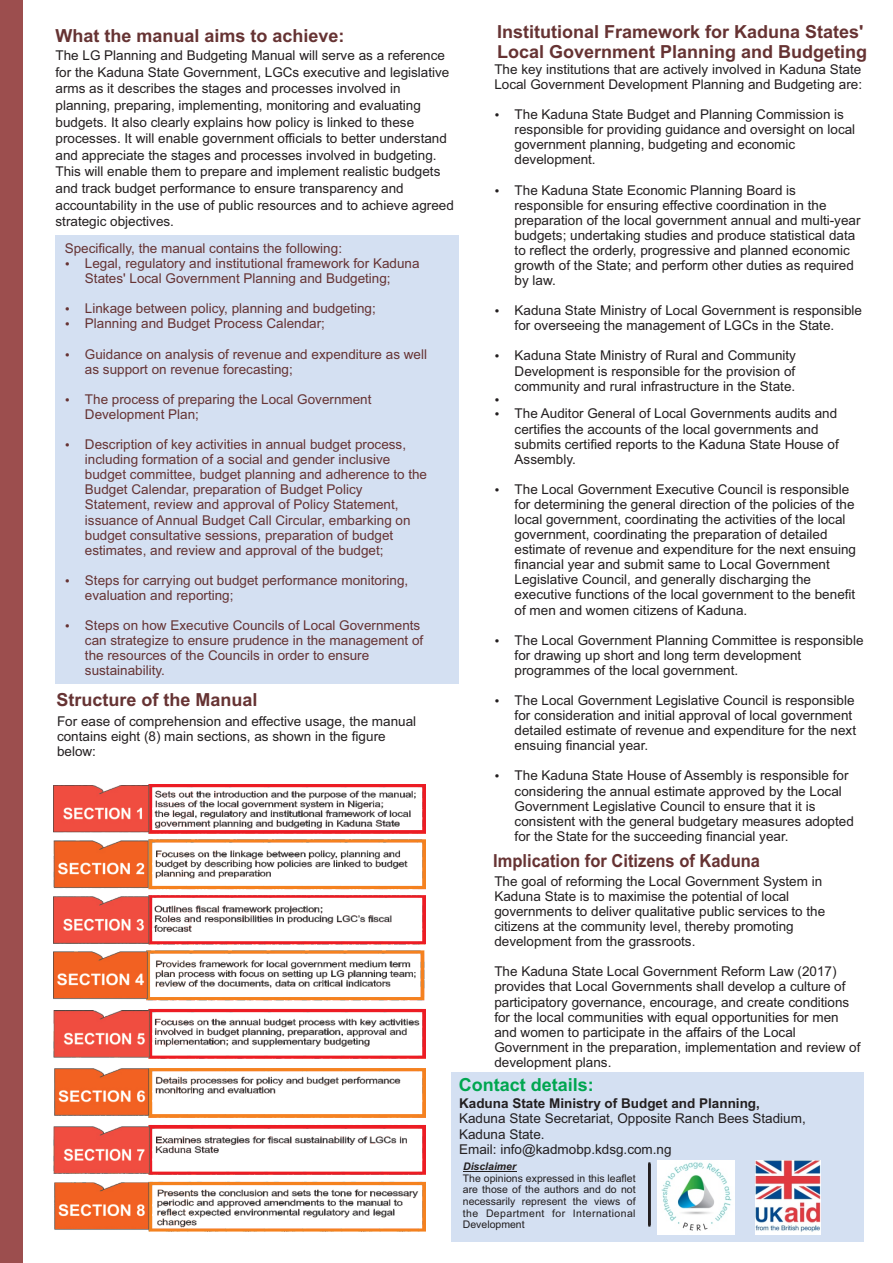
<style>
.page{position:relative;width:893px;height:1263px;background:#fff}
.page>*{position:absolute;margin:0;border:0;box-sizing:border-box;transform-origin:0 0}
.t1{font:700 18px/20.1px "Arial";color:#633}
.t2{font:700 18px "Arial";color:#633;scale:.92 1}
.t3{font:700 18px "Arial";color:#00a650}
.t4{font:13.5px/15.1px "Arial";color:#231f20}
.t5{font:13.5px/15.1px "Arial";color:#633}
.t6{font:700 13.5px "Arial";color:#231f20}
.t7{font:10.5px/11.7px "Arial";letter-spacing:.04em;color:#231f20;text-align:justify}
.t8{font:italic 700 10.5px "Arial";color:#231f20}
</style>
<div class="page">
<div style="left:451px;top:1072px;width:413px;height:170px;background:#d4e0f2"></div>
<div style="left:55px;top:235px;width:404px;height:449px;background:#d4e0f2"></div>
<div style="left:0;top:0;width:23px;height:1263px;background:#9c4e4e"></div>
<img style="left:755px;top:1161px;width:65px;height:73px">
<img style="left:658px;top:1160px;width:76px;height:74px">
<hr style="left:463px;top:1171px;width:53px;height:1px;background:#231f20">
<hr style="left:648px;top:1163px;width:2px;height:62px;background:#231f20">
<img style="left:54px;top:785px;width:372px;height:447px">
<h1 class="t1" style="left:497px;top:23px;width:372px">Institutional Framework for Kaduna States'<br>Local Government Planning and Budgeting</h1>
<p class="t4" style="left:494px;top:63px;width:369px">The key institutions that are actively involved in Kaduna State<br>Local Government Development Planning and Budgeting are:</p>
<p class="t4" style="left:515px;top:108px;width:342px">The Kaduna State Budget and Planning Commission is responsible for providing guidance and oversight on local government planning, budgeting and economic development.</p>
<p class="t4" style="left:515px;top:183px;width:347px">The Kaduna State Economic Planning Board is responsible for ensuring effective coordination in the preparation of the local government annual and multi-year budgets; undertaking studies and produce statistical data to reflect the orderly, progressive and planned economic growth of the State; and perform other duties as required by law.</p>
<p class="t4" style="left:515px;top:304px;width:349px">Kaduna State Ministry of Local Government is responsible for overseeing the management of LGCs in the State.</p>
<p class="t4" style="left:515px;top:349px;width:283px;text-align:justify">Kaduna State Ministry of Rural and Community Development is responsible for the provision of community and rural infrastructure in the State.</p>
<p class="t4" style="left:515px;top:407px;width:326px">The Auditor General of Local Governments audits and certifies the accounts of the local governments and submits certified reports to the Kaduna State House of Assembly.</p>
<p class="t4" style="left:515px;top:483px;width:343px">The Local Government Executive Council is responsible for determining the general direction of the policies of the local government, coordinating the activities of the local government, coordinating the preparation of detailed estimate of revenue and expenditure for the next ensuing financial year and submit same to Local Government Legislative Council, and generally discharging the executive functions of the local government to the benefit of men and women citizens of Kaduna.</p>
<p class="t4" style="left:515px;top:634px;width:350px">The Local Government Planning Committee is responsible for drawing up short and long term development programmes of the local government.</p>
<p class="t4" style="left:515px;top:694px;width:343px">The Local Government Legislative Council is responsible for consideration and initial approval of local government detailed estimate of revenue and expenditure for the next ensuing financial year.</p>
<p class="t4" style="left:515px;top:769px;width:341px">The Kaduna State House of Assembly is responsible for considering the annual estimate approved by the Local Government Legislative Council to ensure that it is consistent with the general budgetary measures adopted for the State for the succeeding financial year.</p>
<h1 class="t2" style="left:493px;top:854px;width:291px">Implication for Citizens of Kaduna</h1>
<p class="t4" style="left:494px;top:875px;width:332px">The goal of reforming the Local Government System in Kaduna State is to maximise the potential of local governments to deliver qualitative public services to the citizens at the community level, thereby promoting development from the grassroots.</p>
<p class="t4" style="left:494px;top:965px;width:368px">The Kaduna State Local Government Reform Law (2017) provides that Local Governments shall develop a culture of participatory governance, encourage, and create conditions for the local communities with equal opportunities for men and women to participate in the affairs of the Local Government in the preparation, implementation and review of development plans.</p>
<h1 class="t3" style="left:459px;top:1078px;width:137px">Contact details:</h1>
<p class="t6" style="left:459px;top:1098px;width:302px">Kaduna State Ministry of Budget and Planning,</p>
<p class="t4" style="left:459px;top:1112px;width:348px">Kaduna State Secretariat, Opposite Ranch Bees Stadium,<br>Kaduna State.<br>Email: info@kadmobp.kdsg.com.ng</p>
<p class="t7" style="left:463px;top:1173px;width:174px">The opinions expressed in this leaflet are those of the authors and do not necessarily represent the views of the Department for International Development</p>
<h1 class="t1" style="left:55px;top:28px;width:291px">What the manual aims to achieve:</h1>
<p class="t4" style="left:55px;top:48px;width:400px;line-height:16.6px">The LG Planning and Budgeting Manual will serve as a reference for the Kaduna State Government, LGCs executive and legislative arms as it describes the stages and processes involved in planning, preparing, implementing, monitoring and evaluating budgets. It also clearly explains how policy is linked to these processes. It will enable government officials to better understand and appreciate the stages and processes involved in budgeting.<br>This will enable them to prepare and implement realistic budgets and track budget performance to ensure transparency and accountability in the use of public resources and to achieve agreed strategic objectives.</p>
<p class="t5" style="left:85px;top:242px;width:336px;text-indent:-20px">Specifically, the manual contains the following:<br>Legal, regulatory and institutional framework for Kaduna<br>States' Local Government Planning and Budgeting;</p>
<p class="t5" style="left:85px;top:302px;width:292px">Linkage between policy, planning and budgeting;<br>Planning and Budget Process Calendar;</p>
<p class="t5" style="left:85px;top:347px;width:344px">Guidance on analysis of revenue and expenditure as well as support on revenue forecasting;</p>
<p class="t5" style="left:85px;top:393px;width:288px">The process of preparing the Local Government<br>Development Plan;</p>
<p class="t5" style="left:85px;top:438px;width:344px">Description of key activities in annual budget process, including formation of a social and gender inclusive budget committee, budget planning and adherence to the Budget Calendar, preparation of Budget Policy Statement, review and approval of Policy Statement, issuance of Annual Budget Call Circular, embarking on budget consultative sessions, preparation of budget estimates, and review and approval of the budget;</p>
<p class="t5" style="left:85px;top:574px;width:325px">Steps for carrying out budget performance monitoring, evaluation and reporting;</p>
<p class="t5" style="left:85px;top:619px;width:340px">Steps on how Executive Councils of Local Governments can strategize to ensure prudence in the management of the resources of the Councils in order to ensure sustainability.</p>
<p class="t4" style="left:57px;top:715px;width:361px">For ease of comprehension and effective usage, the manual contains eight (8) main sections, as shown in the figure below:</p>
<h1 class="t1" style="left:56px;top:692px;width:203px">Structure of the Manual</h1>
<p class="t8" style="left:463px;top:1162px;width:55px">Disclaimer</p>
</div>
